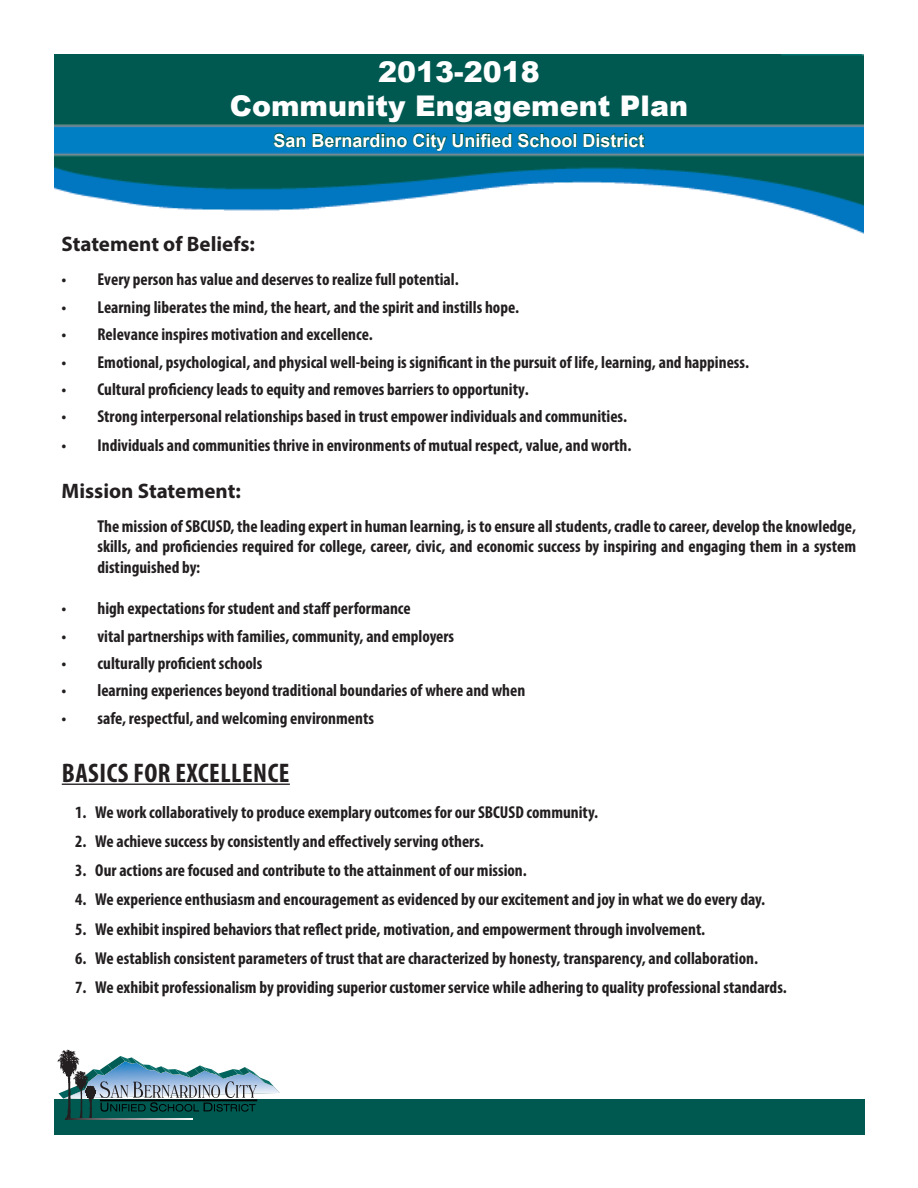
<style>
.page{position:relative;width:918px;height:1188px;background:#fff}
.page>*{position:absolute;margin:0;border:0;box-sizing:border-box;transform-origin:0 0}
.t1{font:900 28.5px "Arial";color:#fff}
.t2{font:700 condensed 27px "Myriad Pro";letter-spacing:.02em;color:#231f20}
.BODY_TEXT_SUPT{font:700 21px "Myriad Pro";color:#231f20}
.t3{font:700 18px "Arial";color:#fff}
.BODY_TEXT_SUPT-2{font:700 condensed 17.25px/20.7px "Myriad Pro";color:#231f20;text-align:justify}
</style>
<div class="page">
<img style="left:54px;top:54px;width:810px;height:180px">
<svg style="left:272px;top:131px;width:302px;height:21px"></svg>
<div style="left:573px;top:133px;width:4px;height:14px;border:2px solid #005951"></div>
<svg style="left:582px;top:131px;width:64px;height:18px"></svg>
<div style="left:54px;top:1099px;width:811px;height:35px;background:#005951"></div>
<hr style="left:62px;top:784px;width:228px;height:1px;background:#231f20">
<svg style="left:57px;top:1050px;width:223px;height:69px"></svg>
<svg style="left:65px;top:1119px;width:128px;height:1px"></svg>
<p class="t1" style="left:378px;top:51px;width:163px">2013-2018</p>
<p class="t1" style="left:230px;top:85px;width:460px">Community Engagement Plan</p>
<p class="t3" style="left:273px;top:129px;width:373px">San Bernardino City Unified School District</p>
<p class="BODY_TEXT_SUPT" style="left:62px;top:230px;width:195px">Statement of Beliefs:</p>
<p class="BODY_TEXT_SUPT-2" style="left:62px;top:269px;width:399px">• Every person has value and deserves to realize full potential.</p>
<p class="BODY_TEXT_SUPT-2" style="left:62px;top:296px;width:459px">• Learning liberates the mind, the heart, and the spirit and instills hope.</p>
<p class="BODY_TEXT_SUPT-2" style="left:62px;top:324px;width:313px">• Relevance inspires motivation and excellence.</p>
<p class="BODY_TEXT_SUPT-2" style="left:62px;top:351px;width:689px">• Emotional, psychological, and physical well-being is significant in the pursuit of life, learning, and happiness.</p>
<p class="BODY_TEXT_SUPT-2" style="left:62px;top:379px;width:469px">• Cultural proficiency leads to equity and removes barriers to opportunity.</p>
<p class="BODY_TEXT_SUPT-2" style="left:62px;top:406px;width:567px">• Strong interpersonal relationships based in trust empower individuals and communities.</p>
<p class="BODY_TEXT_SUPT-2" style="left:62px;top:434px;width:572px">• Individuals and communities thrive in environments of mutual respect, value, and worth.</p>
<p class="BODY_TEXT_SUPT" style="left:62px;top:477px;width:181px">Mission Statement:</p>
<p class="BODY_TEXT_SUPT-2" style="left:98px;top:515px;width:760px">The mission of SBCUSD, the leading expert in human learning, is to ensure all students, cradle to career, develop the knowledge, skills, and proficiencies required for college, career, civic, and economic success by inspiring and engaging them in a system distinguished by:</p>
<p class="BODY_TEXT_SUPT-2" style="left:62px;top:598px;width:351px">• high expectations for student and staff performance</p>
<p class="BODY_TEXT_SUPT-2" style="left:62px;top:625px;width:394px">• vital partnerships with families, community, and employers</p>
<p class="BODY_TEXT_SUPT-2" style="left:62px;top:653px;width:202px">• culturally proficient schools</p>
<p class="BODY_TEXT_SUPT-2" style="left:62px;top:680px;width:465px">• learning experiences beyond traditional boundaries of where and when</p>
<p class="BODY_TEXT_SUPT-2" style="left:62px;top:707px;width:314px">• safe, respectful, and welcoming environments</p>
<p class="t2" style="left:62px;top:756px;width:229px">BASICS FOR EXCELLENCE</p>
<p class="BODY_TEXT_SUPT-2" style="left:75px;top:801px;width:525px">1. We work collaboratively to produce exemplary outcomes for our SBCUSD community.</p>
<p class="BODY_TEXT_SUPT-2" style="left:75px;top:830px;width:410px">2. We achieve success by consistently and effectively serving others.</p>
<p class="BODY_TEXT_SUPT-2" style="left:75px;top:860px;width:453px">3. Our actions are focused and contribute to the attainment of our mission.</p>
<p class="BODY_TEXT_SUPT-2" style="left:75px;top:889px;width:692px">4. We experience enthusiasm and encouragement as evidenced by our excitement and joy in what we do every day.</p>
<p class="BODY_TEXT_SUPT-2" style="left:75px;top:918px;width:632px">5. We exhibit inspired behaviors that reflect pride, motivation, and empowerment through involvement.</p>
<p class="BODY_TEXT_SUPT-2" style="left:75px;top:947px;width:685px">6. We establish consistent parameters of trust that are characterized by honesty, transparency, and collaboration.</p>
<p class="BODY_TEXT_SUPT-2" style="left:75px;top:977px;width:713px">7. We exhibit professionalism by providing superior customer service while adhering to quality professional standards.</p>
</div>
